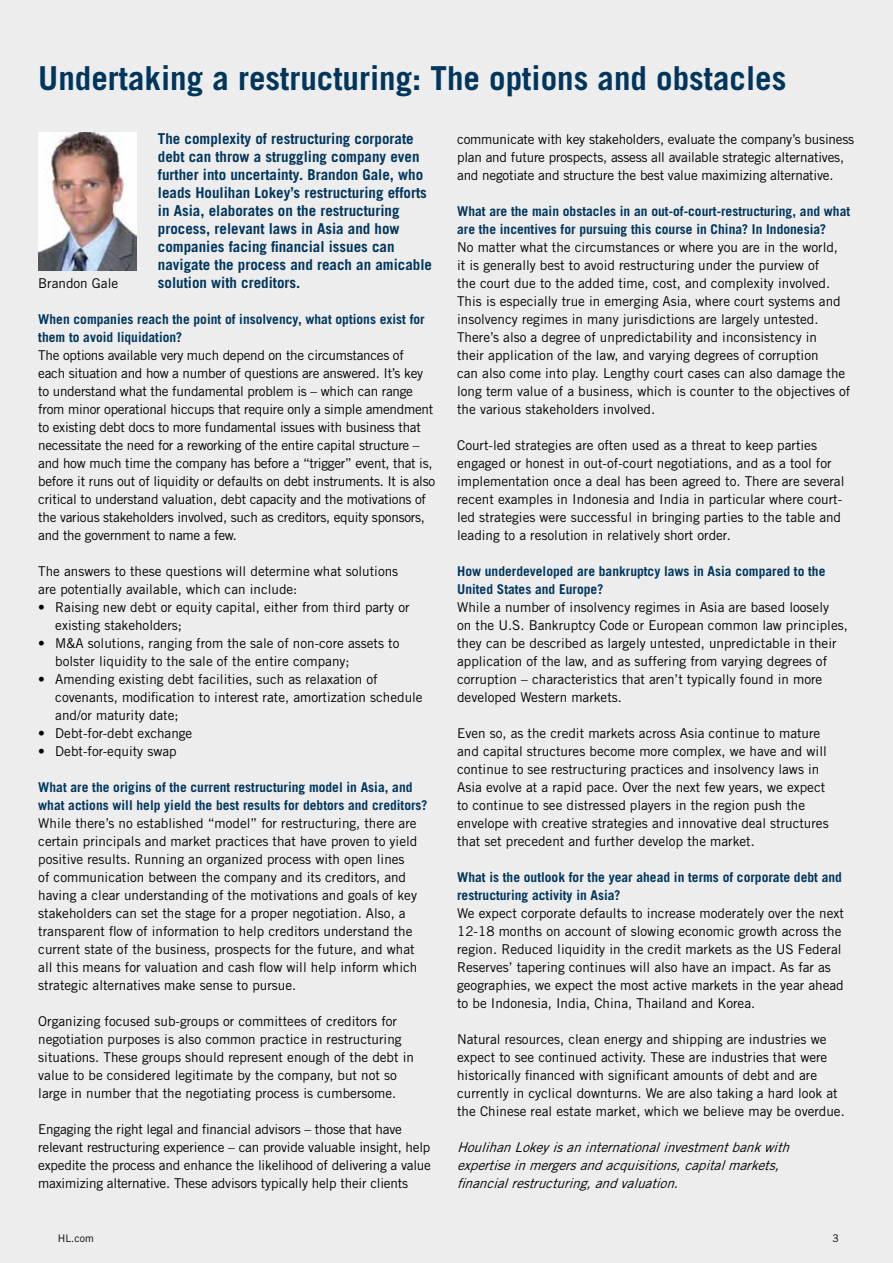
<style>
.page{position:relative;width:893px;height:1263px;background:#ededed}
.page>*{position:absolute;margin:0;border:0;box-sizing:border-box;transform-origin:0 0}
.t1{font:700 33px "Trade Gothic LT Std";color:#00365c}
.t2{font:700 15px/18px "Trade Gothic LT Std";color:#00365c}
.t3{font:13.5px/18px "Trade Gothic LT Std";color:#000}
.t4{font:13.5px/18px "Trade Gothic LT Std";letter-spacing:-.02em;color:#000}
.t5{font:700 13.5px/18px "Trade Gothic LT Std";color:#00365c}
.t6{font:italic 13.5px/18px "Trade Gothic LT Std";color:#000}
.t7{font:10.5px "Trade Gothic LT Std";color:#000}
</style>
<div class="page">
<img style="left:38px;top:133px;width:99px;height:137px">
<h1 class="t1" style="left:38px;top:58px;width:750px">Undertaking a restructuring: The options and obstacles</h1>
<p class="t2" style="left:158px;top:129px;width:276px">The complexity of restructuring corporate debt can throw a struggling company even further into uncertainty. Brandon Gale, who leads Houlihan Lokey’s restructuring efforts in Asia, elaborates on the restructuring process, relevant laws in Asia and how companies facing financial issues can navigate the process and reach an amicable solution with creditors.</p>
<p class="t5" style="left:38px;top:310px;width:388px">When companies reach the point of insolvency, what options exist for them to avoid liquidation?</p>
<p class="t4" style="left:38px;top:346px;width:398px">The options available very much depend on the circumstances of<br>each situation and how a number of questions are answered. It’s key to understand what the fundamental problem is – which can range from minor operational hiccups that require only a simple amendment to existing debt docs to more fundamental issues with business that necessitate the need for a reworking of the entire capital structure – and how much time the company has before a “trigger” event, that is, before it runs out of liquidity or defaults on debt instruments. It is also critical to understand valuation, debt capacity and the motivations of the various stakeholders involved, such as creditors, equity sponsors, and the government to name a few.</p>
<p class="t3" style="left:38px;top:562px;width:361px">The answers to these questions will determine what solutions are potentially available, which can include:</p>
<p class="t3" style="left:55px;top:598px;width:356px;text-indent:-17px">• Raising new debt or equity capital, either from third party or existing stakeholders;</p>
<p class="t3" style="left:55px;top:634px;width:346px;text-indent:-17px">• M&amp;A solutions, ranging from the sale of non-core assets to bolster liquidity to the sale of the entire company;</p>
<p class="t3" style="left:55px;top:670px;width:369px;text-indent:-17px">• Amending existing debt facilities, such as relaxation of covenants, modification to interest rate, amortization schedule and/or maturity date;</p>
<p class="t3" style="left:38px;top:724px;width:156px">• Debt-for-debt exchange</p>
<p class="t3" style="left:38px;top:742px;width:140px">• Debt-for-equity swap</p>
<p class="t5" style="left:38px;top:778px;width:391px">What are the origins of the current restructuring model in Asia, and what actions will help yield the best results for debtors and creditors?</p>
<p class="t3" style="left:38px;top:814px;width:381px">While there’s no established “model” for restructuring, there are certain principals and market practices that have proven to yield positive results. Running an organized process with open lines of communication between the company and its creditors, and having a clear understanding of the motivations and goals of key stakeholders can set the stage for a proper negotiation. Also, a transparent flow of information to help creditors understand the current state of the business, prospects for the future, and what all this means for valuation and cash flow will help inform which strategic alternatives make sense to pursue.</p>
<p class="t3" style="left:38px;top:1012px;width:377px">Organizing focused sub-groups or committees of creditors for negotiation purposes is also common practice in restructuring situations. These groups should represent enough of the debt in value to be considered legitimate by the company, but not so large in number that the negotiating process is cumbersome.</p>
<p class="t3" style="left:38px;top:1120px;width:394px">Engaging the right legal and financial advisors – those that have relevant restructuring experience – can provide valuable insight, help expedite the process and enhance the likelihood of delivering a value maximizing alternative. These advisors typically help their clients</p>
<p class="t3" style="left:457px;top:130px;width:399px">communicate with key stakeholders, evaluate the company’s business plan and future prospects, assess all available strategic alternatives, and negotiate and structure the best value maximizing alternative.</p>
<p class="t5" style="left:457px;top:202px;width:395px">What are the main obstacles in an out-of-court-restructuring, and what are the incentives for pursuing this course in China? In Indonesia?</p>
<p class="t3" style="left:457px;top:238px;width:395px">No matter what the circumstances or where you are in the world,<br>it is generally best to avoid restructuring under the purview of<br>the court due to the added time, cost, and complexity involved.<br>This is especially true in emerging Asia, where court systems and insolvency regimes in many jurisdictions are largely untested.<br>There’s also a degree of unpredictability and inconsistency in<br>their application of the law, and varying degrees of corruption<br>can also come into play. Lengthy court cases can also damage the long term value of a business, which is counter to the objectives of the various stakeholders involved.</p>
<p class="t3" style="left:457px;top:436px;width:389px">Court-led strategies are often used as a threat to keep parties engaged or honest in out-of-court negotiations, and as a tool for implementation once a deal has been agreed to. There are several recent examples in Indonesia and India in particular where court&shy;led strategies were successful in bringing parties to the table and leading to a resolution in relatively short order.</p>
<p class="t5" style="left:457px;top:562px;width:370px">How underdeveloped are bankruptcy laws in Asia compared to the<br>United States and Europe?</p>
<p class="t3" style="left:457px;top:598px;width:392px">While a number of insolvency regimes in Asia are based loosely<br>on the U.S. Bankruptcy Code or European common law principles, they can be described as largely untested, unpredictable in their application of the law, and as suffering from varying degrees of corruption – characteristics that aren’t typically found in more developed Western markets.</p>
<p class="t3" style="left:457px;top:724px;width:373px">Even so, as the credit markets across Asia continue to mature and capital structures become more complex, we have and will continue to see restructuring practices and insolvency laws in Asia evolve at a rapid pace. Over the next few years, we expect to continue to see distressed players in the region push the envelope with creative strategies and innovative deal structures that set precedent and further develop the market.</p>
<p class="t5" style="left:457px;top:868px;width:386px">What is the outlook for the year ahead in terms of corporate debt and restructuring activity in Asia?</p>
<p class="t3" style="left:457px;top:904px;width:388px">We expect corporate defaults to increase moderately over the next 12-18 months on account of slowing economic growth across the region. Reduced liquidity in the credit markets as the US Federal Reserves’ tapering continues will also have an impact. As far as geographies, we expect the most active markets in the year ahead to be Indonesia, India, China, Thailand and Korea.</p>
<p class="t3" style="left:457px;top:1030px;width:389px">Natural resources, clean energy and shipping are industries we expect to see continued activity. These are industries that were historically financed with significant amounts of debt and are currently in cyclical downturns. We are also taking a hard look at the Chinese real estate market, which we believe may be overdue.</p>
<p class="t6" style="left:457px;top:1138px;width:333px">Houlihan Lokey is an international investment bank with expertise in mergers and acquisitions, capital markets, financial restructuring, and valuation.</p>
<p class="t3" style="left:38px;top:274px;width:81px">Brandon Gale</p>
<p class="t7" style="left:58px;top:1232px;width:37px">HL.com</p>
<p class="t7" style="left:832px;top:1232px;width:8px">3</p>
</div>
